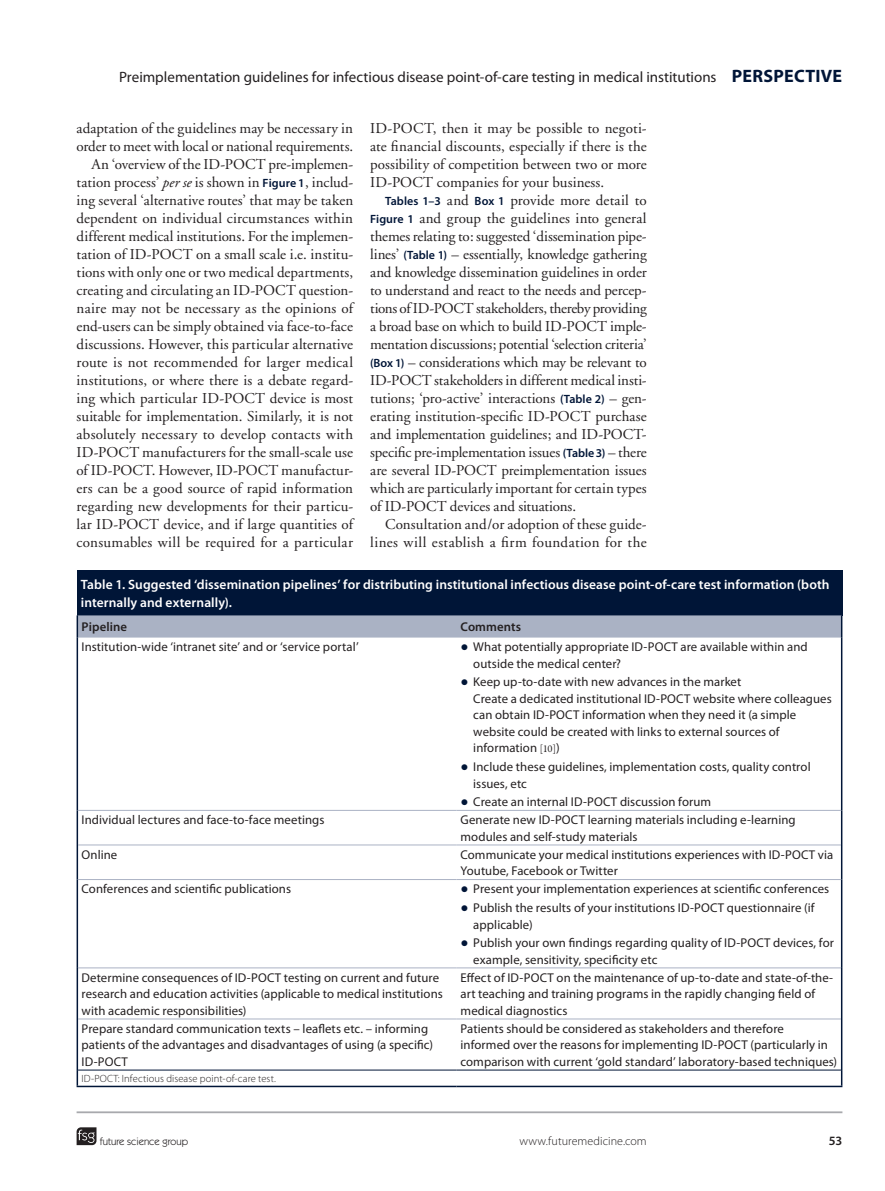
<style>
.page{position:relative;width:885px;height:1191px;background:#fff}
.page>*{position:absolute;margin:0;border:0;box-sizing:border-box;transform-origin:0 0}
.t1{font:15px/18px "Adobe Garamond";letter-spacing:.005em;color:#231f20;text-align:right}
.t2{font:15px "Myriad Pro";color:#231f20}
.t3{font:600 13.5px/18px "Myriad Pro";letter-spacing:.005em;color:#fff}
.t4{font:12.75px/16.5px "Myriad Pro";letter-spacing:.005em;color:#231f20}
.t5{font:600 12.75px "Myriad Pro";letter-spacing:.005em;color:#231f20}
.t6{font:300 12px "Myriad Pro";letter-spacing:.005em;color:#231f20}
.t7{font:300 10.5px "Myriad Pro";letter-spacing:.01em;color:#231f20}
.t8{font:10.5px "Itc Kabel";color:#231f20}
.s1{font-weight:700;font-size:18px;color:#001537}
.s2{font-style:italic}
.s3{font-family:"Myriad Pro";font-weight:600;font-size:12px;color:#001537}
.s4{font-family:"Arial";font-size:13.5px;color:#001537}
.s5{font-family:"Garamond Premr Pro";font-size:10.5px}
</style>
<div class="page">
<svg style="left:77px;top:1127px;width:19px;height:18px"></svg>
<hr style="left:77px;top:1111px;width:765px;height:2px;background:#a8a9ad">
<div style="left:77px;top:570px;width:765px;height:45px;background:#001537"></div>
<svg style="left:78px;top:638px;width:762px;height:447px"></svg>
<svg style="left:77px;top:615px;width:763px;height:23px;background:#a8b0c2"></svg>
<hr style="left:840px;top:615px;width:2px;height:23px;background:#001537">
<hr style="left:77px;top:638px;width:1px;height:172px;background:#001537">
<hr style="left:840px;top:638px;width:2px;height:172px;background:#001537">
<hr style="left:77px;top:810px;width:1px;height:35px;background:#001537">
<hr style="left:840px;top:810px;width:2px;height:35px;background:#001537">
<hr style="left:77px;top:845px;width:1px;height:34px;background:#001537">
<hr style="left:840px;top:845px;width:2px;height:34px;background:#001537">
<hr style="left:77px;top:879px;width:1px;height:89px;background:#001537">
<hr style="left:840px;top:879px;width:2px;height:89px;background:#001537">
<hr style="left:77px;top:968px;width:1px;height:51px;background:#001537">
<hr style="left:840px;top:968px;width:2px;height:51px;background:#001537">
<hr style="left:77px;top:1019px;width:1px;height:51px;background:#001537">
<hr style="left:840px;top:1019px;width:2px;height:51px;background:#001537">
<hr style="left:78px;top:810px;width:378px;height:1px;background:#aab2c4">
<hr style="left:456px;top:810px;width:384px;height:1px;background:#aab2c4">
<hr style="left:78px;top:844px;width:378px;height:1px;background:#aab2c4">
<hr style="left:456px;top:844px;width:384px;height:1px;background:#aab2c4">
<hr style="left:78px;top:879px;width:378px;height:1px;background:#aab2c4">
<hr style="left:456px;top:879px;width:384px;height:1px;background:#aab2c4">
<hr style="left:78px;top:967px;width:378px;height:1px;background:#aab2c4">
<hr style="left:456px;top:967px;width:384px;height:1px;background:#aab2c4">
<hr style="left:78px;top:1018px;width:378px;height:1px;background:#aab2c4">
<hr style="left:456px;top:1018px;width:384px;height:1px;background:#aab2c4">
<hr style="left:78px;top:1069px;width:378px;height:1px;background:#001537">
<hr style="left:456px;top:1069px;width:384px;height:1px;background:#001537">
<svg style="left:77px;top:1070px;width:1px;height:15px"></svg>
<svg style="left:840px;top:1070px;width:2px;height:15px"></svg>
<hr style="left:77px;top:1085px;width:379px;height:2px;background:#001537">
<hr style="left:456px;top:1085px;width:386px;height:2px;background:#001537">
<p class="t2" style="left:119px;top:67px;width:724px">Preimplementation guidelines for infectious disease point-of-care testing in medical institutions <span class="s1">PERSPECTIVE</span></p>
<p class="t1" style="left:77px;top:119px;width:278px">adaptation of the guidelines may be necessary in order to meet with local or national requirements.<br>An ‘overview of the ID-POCT pre-implemen&shy;tation process’ <span class="s2">per se</span> is shown in <span class="s3">Figure 1</span>, includ&shy;ing several ‘alternative routes’ that may be taken dependent on individual circumstances within different medical institutions. For the implemen&shy;tation of ID-POCT on a small scale i.e. institu&shy;tions with only one or two medical departments, creating and circulating an ID-POCT question&shy;naire may not be necessary as the opinions of end-users can be simply obtained via face-to-face discussions. However, this particular alternative route is not recommended for larger medical institutions, or where there is a debate regard&shy;ing which particular ID-POCT device is most suitable for implementation. Similarly, it is not absolutely necessary to develop contacts with ID-POCT manufacturers for the small-scale use of ID-POCT. However, ID-POCT manufactur&shy;ers can be a good source of rapid information regarding new developments for their particu&shy;lar ID-POCT device, and if large quantities of consumables will be required for a particular</p>
<p class="t1" style="left:370px;top:119px;width:278px;text-align:justify">ID-POCT, then it may be possible to negoti&shy;ate financial discounts, especially if there is the possibility of competition between two or more ID-POCT companies for your business.</p>
<p class="t1" style="left:370px;top:191px;width:278px;text-align:justify;text-indent:15px"><span class="s3">Tables 1–3</span> and <span class="s3">Box 1</span> provide more detail to <span class="s3">Figure 1</span> and group the guidelines into general themes relating to: suggested ‘dissemination pipe&shy;lines’ <span class="s3">(Table 1)</span> – essentially, knowledge gathering and knowledge dissemination guidelines in order to understand and react to the needs and percep&shy;tions of ID-POCT stakeholders, thereby providing a broad base on which to build ID-POCT imple&shy;mentation discussions; potential ‘selection criteria’ <span class="s3">(Box 1)</span> – considerations which may be relevant to ID-POCT stakeholders in different medical insti&shy;tutions; ‘pro-active’ interactions <span class="s3">(Table 2)</span> – gen&shy;erating institution-specific ID-POCT purchase and implementation guidelines; and ID-POCT&shy;specific pre-implementation issues <span class="s3">(Table 3)</span> – there are several ID-POCT preimplementation issues which are particularly important for certain types of ID-POCT devices and situations.</p>
<p class="t1" style="left:370px;top:515px;width:278px">Consultation and/or adoption of these guide&shy;lines will establish a firm foundation for the</p>
<p class="t3" style="left:81px;top:575px;width:750px">Table 1. Suggested ‘dissemination pipelines’ for distributing institutional infectious disease point-of-care test information (both internally and externally).</p>
<p class="t5" style="left:82px;top:619px;width:47px">Pipeline</p>
<p class="t5" style="left:460px;top:619px;width:62px">Comments</p>
<p class="t4" style="left:82px;top:638px;width:278px">Institution-wide ‘intranet site’ and or ‘service portal’</p>
<p class="t4" style="left:473px;top:638px;width:336px;text-indent:-13px"><span class="s4">●</span> What potentially appropriate ID-POCT are available within and outside the medical center?</p>
<p class="t4" style="left:473px;top:673px;width:360px;text-indent:-13px"><span class="s4">●</span> Keep up-to-date with new advances in the market<br>Create a dedicated institutional ID-POCT website where colleagues can obtain ID-POCT information when they need it (a simple website could be created with links to external sources of information <span class="s5">[10]</span>)</p>
<p class="t4" style="left:473px;top:758px;width:339px;text-indent:-13px"><span class="s4">●</span> Include these guidelines, implementation costs, quality control issues, etc</p>
<p class="t4" style="left:460px;top:793px;width:252px"><span class="s4">●</span> Create an internal ID-POCT discussion forum</p>
<p class="t4" style="left:82px;top:811px;width:244px">Individual lectures and face-to-face meetings</p>
<p class="t4" style="left:460px;top:811px;width:336px">Generate new ID-POCT learning materials including e-learning modules and self-study materials</p>
<p class="t4" style="left:82px;top:846px;width:37px">Online</p>
<p class="t4" style="left:460px;top:846px;width:374px">Communicate your medical institutions experiences with ID-POCT via<br>Youtube, Facebook or Twitter</p>
<p class="t4" style="left:82px;top:880px;width:211px">Conferences and scientific publications</p>
<p class="t4" style="left:460px;top:880px;width:370px"><span class="s4">●</span> Present your implementation experiences at scientific conferences</p>
<p class="t4" style="left:473px;top:899px;width:343px;text-indent:-13px"><span class="s4">●</span> Publish the results of your institutions ID-POCT questionnaire (if applicable)</p>
<p class="t4" style="left:473px;top:934px;width:362px;text-indent:-13px"><span class="s4">●</span> Publish your own findings regarding quality of ID-POCT devices, for example, sensitivity, specificity etc</p>
<p class="t4" style="left:82px;top:969px;width:362px">Determine consequences of ID-POCT testing on current and future research and education activities (applicable to medical institutions with academic responsibilities)</p>
<p class="t4" style="left:460px;top:969px;width:374px">Effect of ID-POCT on the maintenance of up-to-date and state-of-the&shy;art teaching and training programs in the rapidly changing field of medical diagnostics</p>
<p class="t4" style="left:82px;top:1020px;width:353px">Prepare standard communication texts – leaflets etc. – informing patients of the advantages and disadvantages of using (a specific)<br>ID-POCT</p>
<p class="t4" style="left:460px;top:1020px;width:378px">Patients should be considered as stakeholders and therefore<br>informed over the reasons for implementing ID-POCT (particularly in comparison with current ‘gold standard’ laboratory-based techniques)</p>
<p class="t7" style="left:82px;top:1073px;width:196px">ID-POCT: Infectious disease point-of-care test.</p>
<p class="t8" style="left:100px;top:1135px;width:90px">future science group</p>
<p class="t6" style="left:519px;top:1134px;width:129px">www.futuremedicine.com</p>
<p class="t5" style="left:828px;top:1132px;width:15px">53</p>
</div>
